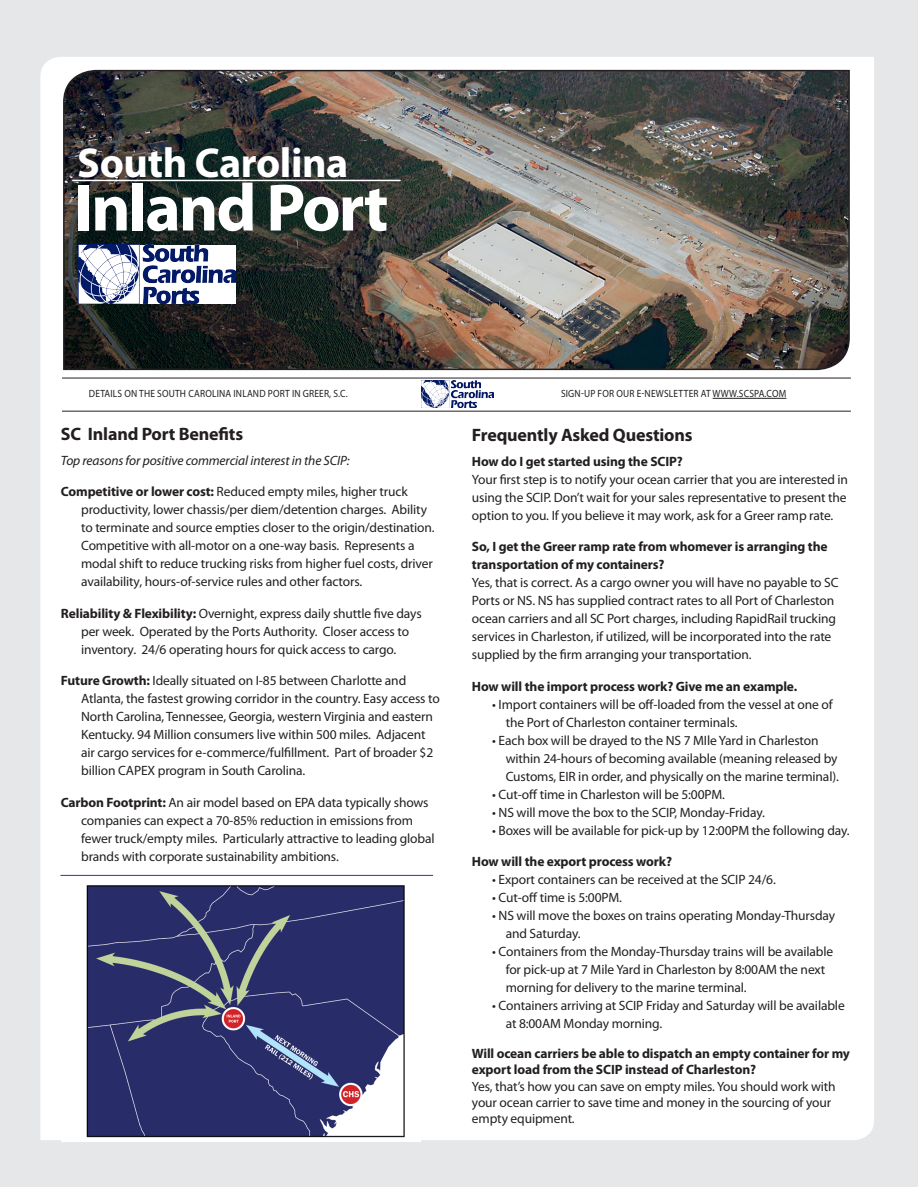
<style>
.page{position:relative;width:918px;height:1188px;background:#fff}
.page>*{position:absolute;margin:0;border:0;box-sizing:border-box;transform-origin:0 0}
.t1{font:700 67.5px "Myriad Pro";letter-spacing:-.03em;color:#fff}
.t2{font:700 42px "Myriad Pro";letter-spacing:-.01em;color:#fff}
.t3{font:700 18px "Myriad Pro";letter-spacing:-.01em;color:#231f20}
.t4{font:13.5px/18px "Myriad Pro";letter-spacing:-.01em;color:#231f20}
.t5{font:700 13.5px/18px "Myriad Pro";letter-spacing:-.01em;color:#231f20}
.t6{font:italic 13.5px "Myriad Pro";letter-spacing:-.01em;color:#231f20}
.t7{font:10.5px "Myriad Pro";letter-spacing:.02em;color:#231f20;scale:.9 1}
.s1{font-weight:700}
</style>
<div class="page">
<div style="left:0;top:0;width:918px;height:1186px;background:#e6e7e9"></div>
<div style="left:40px;top:57px;width:834px;height:1083px;background:#fff"></div>
<hr style="left:62px;top:378px;width:789px;height:1px;background:#231f20">
<hr style="left:62px;top:411px;width:789px;height:1px;background:#231f20">
<hr style="left:713px;top:398px;width:74px;height:1px;background:#231f20">
<img style="left:421px;top:381px;width:73px;height:26px">
<img style="left:62px;top:69px;width:789px;height:302px">
<img style="left:78px;top:245px;width:158px;height:58px">
<hr style="left:73px;top:180px;width:327px;height:1px;background:#fff">
<img style="left:62px;top:873px;width:358px;height:269px">
<hr style="left:60px;top:875px;width:373px;height:1px;background:#253f8e">
<p class="t2" style="left:77px;top:135px;width:273px">South Carolina</p>
<p class="t1" style="left:74px;top:164px;width:316px">Inland Port</p>
<p class="t7" style="left:89px;top:387px;width:289px">DETAILS ON THE SOUTH CAROLINA INLAND PORT IN GREER, S.C.</p>
<p class="t7" style="left:561px;top:387px;width:252px">SIGN-UP FOR OUR E-NEWSLETTER AT WWW.SCSPA.COM</p>
<p class="t3" style="left:61px;top:422px;width:184px">SC Inland Port Benefits</p>
<p class="t6" style="left:61px;top:452px;width:290px">Top reasons for positive commercial interest in the SCIP:</p>
<p class="t4" style="left:81px;top:482px;width:355px;text-indent:-20px"><span class="s1">Competitive or lower cost:</span> Reduced empty miles, higher truck productivity, lower chassis/per diem/detention charges. Ability to terminate and source empties closer to the origin/destination.<br>Competitive with all-motor on a one-way basis. Represents a modal shift to reduce trucking risks from higher fuel costs, driver availability, hours-of-service rules and other factors.</p>
<p class="t4" style="left:61px;top:604px;width:362px;text-align:center"><span class="s1">Reliability &amp; Flexibility:</span> Overnight, express daily shuttle five days per week. Operated by the Ports Authority. Closer access to inventory. 24/6 operating hours for quick access to cargo.</p>
<p class="t4" style="left:81px;top:671px;width:360px;text-indent:-20px"><span class="s1">Future Growth:</span> Ideally situated on I-85 between Charlotte and Atlanta, the fastest growing corridor in the country. Easy access to North Carolina, Tennessee, Georgia, western Virginia and eastern Kentucky. 94 Million consumers live within 500 miles. Adjacent air cargo services for e-commerce/fulfillment. Part of broader $2 billion CAPEX program in South Carolina.</p>
<p class="t4" style="left:81px;top:793px;width:355px;text-indent:-20px"><span class="s1">Carbon Footprint:</span> An air model based on EPA data typically shows companies can expect a 70-85% reduction in emissions from fewer truck/empty miles. Particularly attractive to leading global brands with corporate sustainability ambitions.</p>
<p class="t3" style="left:472px;top:423px;width:222px">Frequently Asked Questions</p>
<p class="t5" style="left:472px;top:452px;width:212px">How do I get started using the SCIP?</p>
<p class="t4" style="left:472px;top:470px;width:378px;text-align:justify">Your first step is to notify your ocean carrier that you are interested in using the SCIP. Don’t wait for your sales representative to present the option to you. If you believe it may work, ask for a Greer ramp rate.</p>
<p class="t5" style="left:472px;top:537px;width:357px">So, I get the Greer ramp rate from whomever is arranging the transportation of my containers?</p>
<p class="t4" style="left:472px;top:574px;width:368px">Yes, that is correct. As a cargo owner you will have no payable to SC Ports or NS. NS has supplied contract rates to all Port of Charleston ocean carriers and all SC Port charges, including RapidRail trucking services in Charleston, if utilized, will be incorporated into the rate supplied by the firm arranging your transportation.</p>
<p class="t5" style="left:472px;top:677px;width:327px">How will the import process work? Give me an example.</p>
<p class="t4" style="left:506px;top:695px;width:329px;text-indent:-14px">• Import containers will be off-loaded from the vessel at one of the Port of Charleston container terminals.</p>
<p class="t4" style="left:506px;top:731px;width:335px;text-indent:-14px">• Each box will be drayed to the NS 7 MIle Yard in Charleston within 24-hours of becoming available (meaning released by<br>Customs, EIR in order, and physically on the marine terminal).</p>
<p class="t4" style="left:492px;top:785px;width:234px">• Cut-off time in Charleston will be 5:00PM.</p>
<p class="t4" style="left:492px;top:803px;width:274px">• NS will move the box to the SCIP, Monday-Friday.</p>
<p class="t4" style="left:492px;top:821px;width:359px">• Boxes will be available for pick-up by 12:00PM the following day.</p>
<p class="t5" style="left:472px;top:852px;width:202px">How will the export process work?</p>
<p class="t4" style="left:492px;top:871px;width:285px">• Export containers can be received at the SCIP 24/6.</p>
<p class="t4" style="left:492px;top:889px;width:131px">• Cut-off time is 5:00PM.</p>
<p class="t4" style="left:506px;top:907px;width:331px;text-indent:-14px">• NS will move the boxes on trains operating Monday-Thursday and Saturday.</p>
<p class="t4" style="left:506px;top:943px;width:329px;text-indent:-14px">• Containers from the Monday-Thursday trains will be available for pick-up at 7 Mile Yard in Charleston by 8:00AM the next morning for delivery to the marine terminal.</p>
<p class="t4" style="left:506px;top:997px;width:341px;text-indent:-14px">• Containers arriving at SCIP Friday and Saturday will be available at 8:00AM Monday morning.</p>
<p class="t5" style="left:472px;top:1045px;width:380px;line-height:16.2px">Will ocean carriers be able to dispatch an empty container for my export load from the SCIP instead of Charleston?</p>
<p class="t4" style="left:472px;top:1078px;width:365px;line-height:16.2px">Yes, that’s how you can save on empty miles. You should work with your ocean carrier to save time and money in the sourcing of your empty equipment.</p>
</div>
